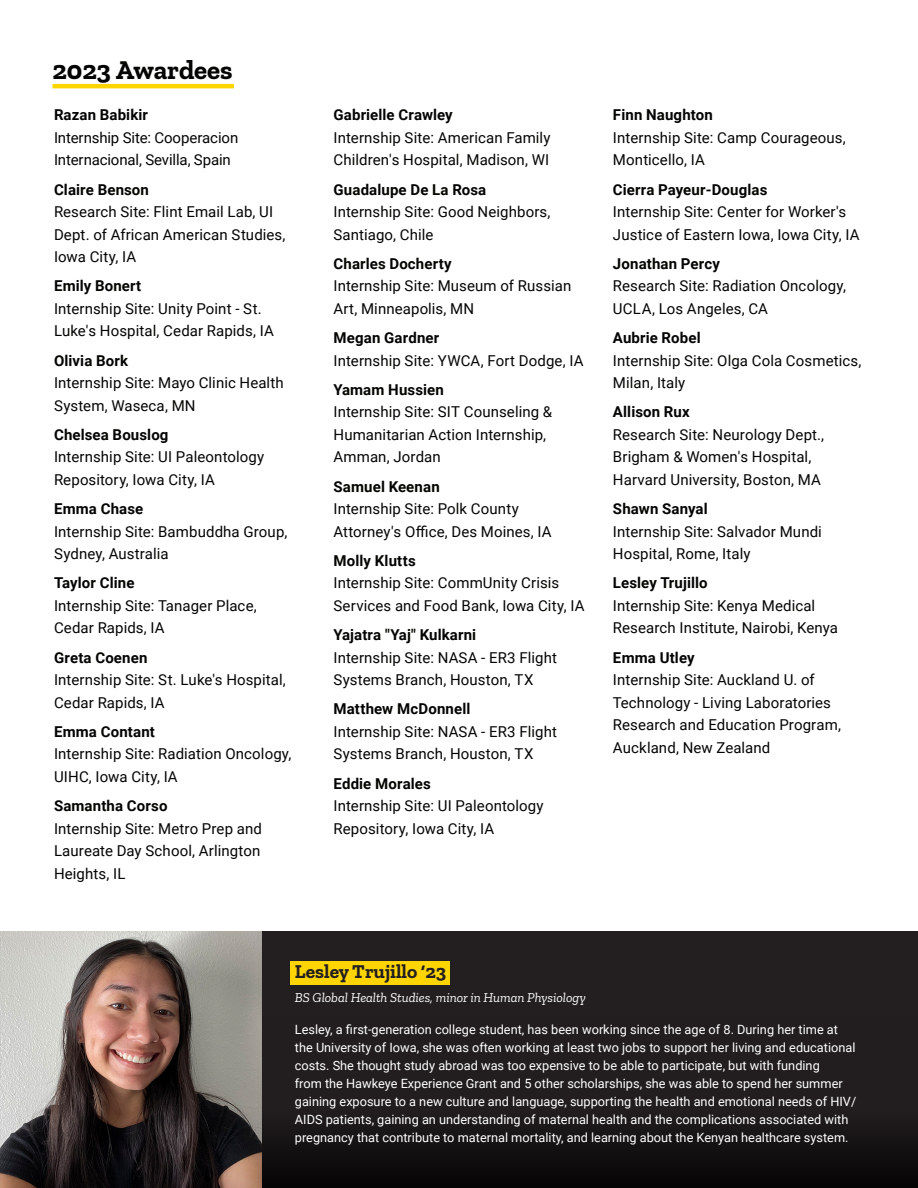
<style>
.page{position:relative;width:918px;height:1188px;background:#fff}
.page>*{position:absolute;margin:0;border:0;box-sizing:border-box;transform-origin:0 0}
.t1{font:700 27px "Zilla Slab";letter-spacing:-.005em;color:#040503}
.t2{font:700 19.5px "Zilla Slab";color:#231f20}
.t3{font:15px/22.5px "Roboto";letter-spacing:.005em;color:#040503}
.t4{font:700 15px "Roboto";letter-spacing:.01em;color:#040503}
.t5{font:italic 13.5px "Zilla Slab";letter-spacing:-.005em;color:#fff}
.t6{font:12.75px/18px "Roboto";color:#fff}
.s1{font-weight:700}
</style>
<div class="page">
<div style="left:0;top:932px;width:918px;height:256px;background:#231f20"></div>
<div style="left:0;top:1016px;width:918px;height:172px;background:linear-gradient(to bottom,#292526,#0e0c0d)"></div>
<hr style="left:52px;top:84px;width:182px;height:4px;background:#fed503">
<img style="left:0;top:932px;width:261px;height:256px">
<div style="left:291px;top:961px;width:159px;height:24px;background:#fed503"></div>
<p class="t1" style="left:52px;top:54px;width:182px">2023 Awardees</p>
<p class="t4" style="left:54px;top:105px;width:96px">Razan Babikir</p>
<p class="t3" style="left:54px;top:126px;width:186px">Internship Site: Cooperacion<br>Internacional, Sevilla, Spain</p>
<p class="t4" style="left:54px;top:179px;width:97px">Claire Benson</p>
<p class="t3" style="left:54px;top:200px;width:233px">Research Site: Flint Email Lab, UI<br>Dept. of African American Studies,<br>Iowa City, IA</p>
<p class="t4" style="left:54px;top:276px;width:89px">Emily Bonert</p>
<p class="t3" style="left:54px;top:297px;width:221px">Internship Site: Unity Point - St.<br>Luke's Hospital, Cedar Rapids, IA</p>
<p class="t4" style="left:54px;top:350px;width:76px">Olivia Bork</p>
<p class="t3" style="left:54px;top:371px;width:231px">Internship Site: Mayo Clinic Health<br>System, Waseca, MN</p>
<p class="t4" style="left:54px;top:424px;width:116px">Chelsea Bouslog</p>
<p class="t3" style="left:54px;top:445px;width:212px">Internship Site: UI Paleontology<br>Repository, Iowa City, IA</p>
<p class="t4" style="left:54px;top:498px;width:91px">Emma Chase</p>
<p class="t3" style="left:54px;top:519px;width:235px">Internship Site: Bambuddha Group,</p>
<p class="t3" style="left:54px;top:542px;width:116px">Sydney, Australia</p>
<p class="t4" style="left:54px;top:573px;width:82px">Taylor Cline</p>
<p class="t3" style="left:54px;top:594px;width:204px">Internship Site: Tanager Place,<br>Cedar Rapids, IA</p>
<p class="t4" style="left:54px;top:647px;width:95px">Greta Coenen</p>
<p class="t3" style="left:54px;top:668px;width:233px">Internship Site: St. Luke's Hospital,<br>Cedar Rapids, IA</p>
<p class="t4" style="left:54px;top:721px;width:102px">Emma Contant</p>
<p class="t3" style="left:54px;top:742px;width:239px">Internship Site: Radiation Oncology,<br>UIHC, Iowa City, IA</p>
<p class="t3" style="left:54px;top:794px;width:210px"><span class="s1">Samantha Corso<br></span>Internship Site: Metro Prep and<br>Laureate Day School, Arlington<br>Heights, IL</p>
<p class="t3" style="left:333px;top:103px;width:219px"><span class="s1">Gabrielle Crawley<br></span>Internship Site: American Family<br>Children's Hospital, Madison, WI</p>
<p class="t3" style="left:333px;top:177px;width:219px"><span class="s1">Guadalupe De La Rosa<br></span>Internship Site: Good Neighbors,<br>Santiago, Chile</p>
<p class="t3" style="left:333px;top:252px;width:239px"><span class="s1">Charles Docherty<br></span>Internship Site: Museum of Russian<br>Art, Minneapolis, MN</p>
<p class="t3" style="left:333px;top:326px;width:252px"><span class="s1">Megan Gardner<br></span>Internship Site: YWCA, Fort Dodge, IA</p>
<p class="t3" style="left:333px;top:378px;width:220px"><span class="s1">Yamam Hussien<br></span>Internship Site: SIT Counseling &amp;<br>Humanitarian Action Internship,<br>Amman, Jordan</p>
<p class="t3" style="left:333px;top:474px;width:220px"><span class="s1">Samuel Keenan<br></span>Internship Site: Polk County<br>Attorney's Office, Des Moines, IA</p>
<p class="t3" style="left:333px;top:549px;width:253px"><span class="s1">Molly Klutts<br></span>Internship Site: CommUnity Crisis<br>Services and Food Bank, Iowa City, IA</p>
<p class="t3" style="left:333px;top:623px;width:225px"><span class="s1">Yajatra "Yaj" Kulkarni<br></span>Internship Site: NASA - ER3 Flight<br>Systems Branch, Houston, TX</p>
<p class="t3" style="left:333px;top:697px;width:225px"><span class="s1">Matthew McDonnell<br></span>Internship Site: NASA - ER3 Flight<br>Systems Branch, Houston, TX</p>
<p class="t3" style="left:333px;top:771px;width:212px"><span class="s1">Eddie Morales<br></span>Internship Site: UI Paleontology<br>Repository, Iowa City, IA</p>
<p class="t3" style="left:613px;top:103px;width:234px"><span class="s1">Finn Naughton<br></span>Internship Site: Camp Courageous,<br>Monticello, IA</p>
<p class="t3" style="left:613px;top:177px;width:248px"><span class="s1">Cierra Payeur-Douglas<br></span>Internship Site: Center for Worker's<br>Justice of Eastern Iowa, Iowa City, IA</p>
<p class="t3" style="left:613px;top:252px;width:234px"><span class="s1">Jonathan Percy<br></span>Research Site: Radiation Oncology,<br>UCLA, Los Angeles, CA</p>
<p class="t3" style="left:613px;top:326px;width:250px"><span class="s1">Aubrie Robel<br></span>Internship Site: Olga Cola Cosmetics,<br>Milan, Italy</p>
<p class="t3" style="left:613px;top:400px;width:213px"><span class="s1">Allison Rux<br></span>Research Site: Neurology Dept.,<br>Brigham &amp; Women's Hospital,<br>Harvard University, Boston, MA</p>
<p class="t3" style="left:613px;top:497px;width:210px"><span class="s1">Shawn Sanyal<br></span>Internship Site: Salvador Mundi<br>Hospital, Rome, Italy</p>
<p class="t3" style="left:613px;top:571px;width:227px"><span class="s1">Lesley Trujillo<br></span>Internship Site: Kenya Medical<br>Research Institute, Nairobi, Kenya</p>
<p class="t3" style="left:613px;top:645px;width:230px"><span class="s1">Emma Utley<br></span>Internship Site: Auckland U. of<br>Technology - Living Laboratories<br>Research and Education Program,<br>Auckland, New Zealand</p>
<p class="t2" style="left:295px;top:961px;width:153px">Lesley Trujillo ‘23</p>
<p class="t5" style="left:295px;top:991px;width:292px">BS Global Health Studies, minor in Human Physiology</p>
<p class="t6" style="left:295px;top:1020px;width:563px">Lesley, a first-generation college student, has been working since the age of 8. During her time at the University of Iowa, she was often working at least two jobs to support her living and educational costs. She thought study abroad was too expensive to be able to participate, but with funding<br>from the Hawkeye Experience Grant and 5 other scholarships, she was able to spend her summer gaining exposure to a new culture and language, supporting the health and emotional needs of HIV/ AIDS patients, gaining an understanding of maternal health and the complications associated with pregnancy that contribute to maternal mortality, and learning about the Kenyan healthcare system.</p>
</div>
